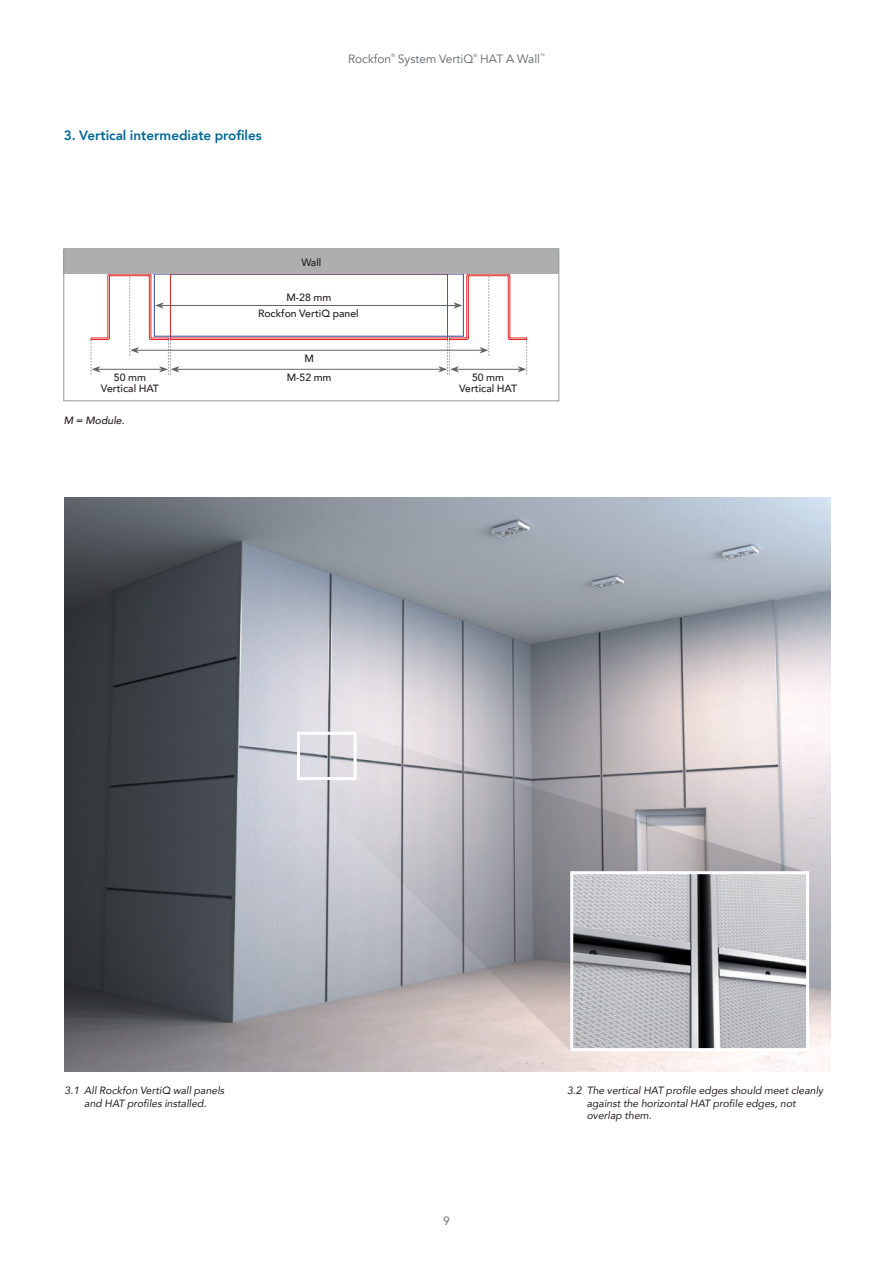
<style>
.page{position:relative;width:893px;height:1263px;background:#fff}
.page>*{position:absolute;margin:0;border:0;box-sizing:border-box;transform-origin:0 0}
.t1{font:800 13.5px "Avenir";color:#006893}
.t2{font:12px "Avenir";color:#636466}
.t3{font:italic 10.5px/12.6px "Avenir";color:#231f20;text-align:center}
.t4{font:500 10.5px/10.5px "Avenir";color:#231f20;text-align:center}
.t5{font:italic 500 10.5px "Avenir";color:#231f20}
.t6{font:4.8px "Avenir";color:#636466}
</style>
<div class="page">
<div style="left:170px;top:274px;width:278px;height:66px;border:1px solid #e32222"></div>
<hr style="left:170px;top:338px;width:277px;height:1px;background:#e32222">
<hr style="left:110px;top:275px;width:39px;height:1px;background:#e32222">
<hr style="left:109px;top:274px;width:40px;height:1px;background:#e32222">
<hr style="left:149px;top:277px;width:1px;height:61px;background:#e32222">
<hr style="left:109px;top:277px;width:1px;height:61px;background:#e32222">
<hr style="left:150px;top:276px;width:1px;height:61px;background:#e32222">
<svg style="left:148px;top:273px;width:4px;height:4px"></svg>
<hr style="left:107px;top:276px;width:1px;height:61px;background:#e32222">
<svg style="left:107px;top:273px;width:4px;height:4px"></svg>
<hr style="left:469px;top:275px;width:38px;height:1px;background:#e32222">
<hr style="left:468px;top:274px;width:40px;height:1px;background:#e32222">
<hr style="left:508px;top:277px;width:1px;height:61px;background:#e32222">
<hr style="left:468px;top:277px;width:1px;height:61px;background:#e32222">
<hr style="left:509px;top:276px;width:1px;height:61px;background:#e32222">
<svg style="left:507px;top:273px;width:4px;height:4px"></svg>
<hr style="left:466px;top:276px;width:1px;height:61px;background:#e32222">
<svg style="left:466px;top:273px;width:4px;height:4px"></svg>
<hr style="left:463px;top:274px;width:1px;height:62px;background:#314a97">
<hr style="left:154px;top:274px;width:1px;height:62px;background:#314a97">
<hr style="left:154px;top:336px;width:309px;height:1px;background:#314a97">
<hr style="left:154px;top:274px;width:309px;height:1px;background:#314a97">
<div style="left:64px;top:249px;width:495px;height:24px;background:#aeaeae"></div>
<div style="left:64px;top:249px;width:495px;height:152px;border:1px solid #949698"></div>
<img style="left:65px;top:498px;width:765px;height:574px">
<svg style="left:298px;top:732px;width:510px;height:319px;background:#b8b4b9"></svg>
<img style="left:574px;top:875px;width:231px;height:172px">
<div style="left:570px;top:871px;width:239px;height:180px;border:3px solid #fff"></div>
<div style="left:297px;top:732px;width:60px;height:48px;border:3px solid #fff"></div>
<hr style="left:161px;top:305px;width:295px;height:1px;background:#636466">
<svg style="left:155px;top:302px;width:9px;height:7px"></svg>
<svg style="left:454px;top:302px;width:8px;height:7px"></svg>
<hr style="left:177px;top:369px;width:264px;height:1px;background:#636466">
<hr style="left:137px;top:350px;width:345px;height:1px;background:#636466">
<svg style="left:129px;top:276px;width:10px;height:79px"></svg>
<svg style="left:479px;top:276px;width:10px;height:79px"></svg>
<hr style="left:98px;top:369px;width:64px;height:1px;background:#636466">
<svg style="left:90px;top:336px;width:20px;height:39px"></svg>
<svg style="left:148px;top:336px;width:31px;height:39px"></svg>
<hr style="left:457px;top:369px;width:63px;height:1px;background:#636466">
<svg style="left:438px;top:336px;width:31px;height:39px"></svg>
<svg style="left:507px;top:336px;width:20px;height:39px"></svg>
<p class="t1" style="left:64px;top:124px;width:199px">3. Vertical intermediate profiles</p>
<p class="t2" style="left:348px;top:52px;width:45px">Rockfon</p>
<p class="t6" style="left:391px;top:53px;width:5px">®</p>
<p class="t2" style="left:398px;top:52px;width:77px">System VertiQ</p>
<p class="t6" style="left:473px;top:53px;width:5px">®</p>
<p class="t2" style="left:480px;top:52px;width:61px">HAT A Wall</p>
<p class="t6" style="left:540px;top:53px;width:6px">™</p>
<p class="t4" style="left:301px;top:257px;width:22px">Wall</p>
<p class="t4" style="left:286px;top:292px;width:46px">M-28 mm</p>
<p class="t4" style="left:258px;top:308px;width:102px">Rockfon VertiQ panel</p>
<p class="t4" style="left:305px;top:353px;width:11px">M</p>
<p class="t4" style="left:287px;top:372px;width:46px">M-52 mm</p>
<p class="t4" style="left:101px;top:372px;width:59px">50 mm<br>Vertical HAT</p>
<p class="t4" style="left:459px;top:372px;width:59px">50 mm<br>Vertical HAT</p>
<p class="t5" style="left:64px;top:414px;width:62px">M = Module.</p>
<p class="t3" style="left:65px;top:1084px;width:161px">3.1 All Rockfon VertiQ wall panels and HAT profiles installed.</p>
<p class="t3" style="left:587px;top:1084px;width:238px;text-align:left;text-indent:-20px">3.2 The vertical HAT profile edges should meet cleanly against the horizontal HAT profile edges, not overlap them.</p>
<p class="t2" style="left:443px;top:1213px;width:8px">9</p>
</div>
